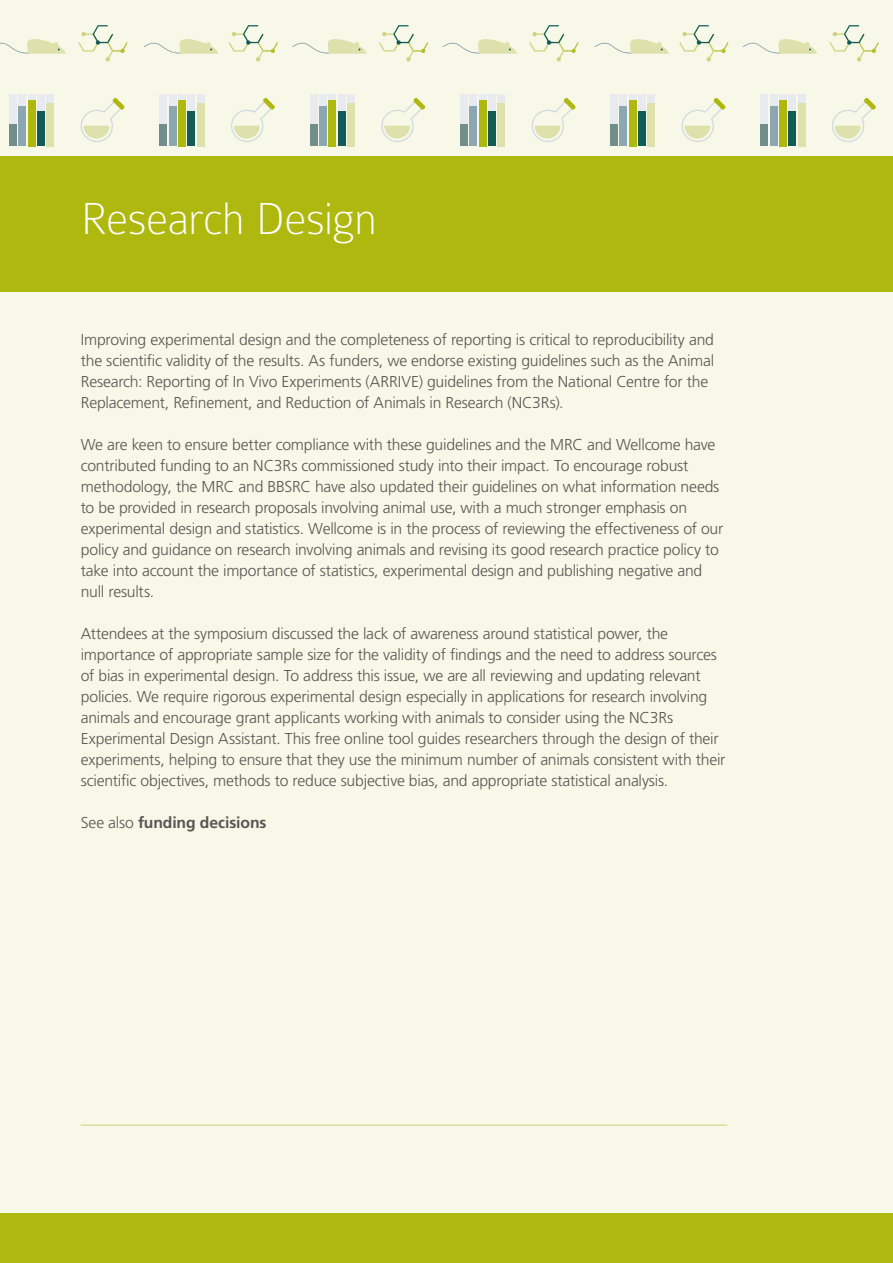
<style>
.page{position:relative;width:893px;height:1263px;background:#fff}
.page>*{position:absolute;margin:0;border:0;box-sizing:border-box;transform-origin:0 0}
.t1{font:100 48px "Colaborate";letter-spacing:-.015em;color:#fff}
.t2{font:300 15.75px/21px "Frutiger";letter-spacing:-.015em;color:#575756}
.t3{font:700 15.75px "Frutiger";letter-spacing:-.005em;color:#575756}
.s1{font-weight:300}
</style>
<div class="page">
<div style="left:0;top:0;width:893px;height:1228px;background:#f7f8e7"></div>
<div style="left:0;top:157px;width:893px;height:135px;background:#afb80f"></div>
<div style="left:0;top:1213px;width:893px;height:50px;background:#afb80f"></div>
<svg style="left:78px;top:25px;width:50px;height:36px"></svg>
<svg style="left:229px;top:25px;width:49px;height:36px"></svg>
<svg style="left:379px;top:25px;width:49px;height:36px"></svg>
<svg style="left:529px;top:25px;width:50px;height:36px"></svg>
<svg style="left:81px;top:98px;width:44px;height:44px"></svg>
<div style="left:19px;top:95px;width:7px;height:51px;background:#e7ebef"></div>
<div style="left:19px;top:107px;width:7px;height:39px;background:#8ca7b1"></div>
<div style="left:9px;top:95px;width:8px;height:51px;background:#e7ebef"></div>
<div style="left:9px;top:125px;width:8px;height:21px;background:#718e8d"></div>
<div style="left:28px;top:95px;width:7px;height:51px;background:#e7ebef"></div>
<div style="left:28px;top:100px;width:7px;height:46px;background:#afb80f"></div>
<div style="left:37px;top:95px;width:8px;height:51px;background:#e7ebef"></div>
<div style="left:37px;top:112px;width:8px;height:34px;background:#115c59"></div>
<div style="left:47px;top:95px;width:7px;height:51px;background:#e7ebef"></div>
<div style="left:47px;top:103px;width:7px;height:43px;background:#dee1ac"></div>
<svg style="left:231px;top:98px;width:44px;height:44px"></svg>
<div style="left:169px;top:95px;width:7px;height:51px;background:#e7ebef"></div>
<div style="left:169px;top:107px;width:7px;height:39px;background:#8ca7b1"></div>
<div style="left:160px;top:95px;width:7px;height:51px;background:#e7ebef"></div>
<div style="left:160px;top:125px;width:7px;height:21px;background:#718e8d"></div>
<div style="left:178px;top:95px;width:8px;height:51px;background:#e7ebef"></div>
<div style="left:178px;top:100px;width:8px;height:46px;background:#afb80f"></div>
<div style="left:188px;top:95px;width:7px;height:51px;background:#e7ebef"></div>
<div style="left:188px;top:112px;width:7px;height:34px;background:#115c59"></div>
<div style="left:197px;top:95px;width:7px;height:51px;background:#e7ebef"></div>
<div style="left:197px;top:103px;width:7px;height:43px;background:#dee1ac"></div>
<svg style="left:381px;top:98px;width:44px;height:44px"></svg>
<div style="left:319px;top:95px;width:8px;height:51px;background:#e7ebef"></div>
<div style="left:319px;top:107px;width:8px;height:39px;background:#8ca7b1"></div>
<div style="left:310px;top:95px;width:7px;height:51px;background:#e7ebef"></div>
<div style="left:310px;top:125px;width:7px;height:21px;background:#718e8d"></div>
<div style="left:329px;top:95px;width:7px;height:51px;background:#e7ebef"></div>
<div style="left:329px;top:100px;width:7px;height:46px;background:#afb80f"></div>
<div style="left:338px;top:95px;width:7px;height:51px;background:#e7ebef"></div>
<div style="left:338px;top:112px;width:7px;height:34px;background:#115c59"></div>
<div style="left:347px;top:95px;width:8px;height:51px;background:#e7ebef"></div>
<div style="left:347px;top:103px;width:8px;height:43px;background:#dee1ac"></div>
<svg style="left:532px;top:98px;width:44px;height:44px"></svg>
<div style="left:470px;top:95px;width:7px;height:51px;background:#e7ebef"></div>
<div style="left:470px;top:107px;width:7px;height:39px;background:#8ca7b1"></div>
<div style="left:460px;top:95px;width:8px;height:51px;background:#e7ebef"></div>
<div style="left:460px;top:125px;width:8px;height:21px;background:#718e8d"></div>
<div style="left:479px;top:95px;width:7px;height:51px;background:#e7ebef"></div>
<div style="left:479px;top:100px;width:7px;height:46px;background:#afb80f"></div>
<div style="left:488px;top:95px;width:8px;height:51px;background:#e7ebef"></div>
<div style="left:488px;top:112px;width:8px;height:34px;background:#115c59"></div>
<div style="left:498px;top:95px;width:7px;height:51px;background:#e7ebef"></div>
<div style="left:498px;top:103px;width:7px;height:43px;background:#dee1ac"></div>
<svg style="left:0;top:39px;width:66px;height:14px"></svg>
<svg style="left:144px;top:39px;width:74px;height:14px"></svg>
<svg style="left:292px;top:39px;width:74px;height:14px"></svg>
<svg style="left:443px;top:39px;width:74px;height:14px"></svg>
<svg style="left:679px;top:25px;width:50px;height:36px"></svg>
<svg style="left:829px;top:25px;width:50px;height:36px"></svg>
<svg style="left:682px;top:98px;width:44px;height:44px"></svg>
<div style="left:620px;top:95px;width:7px;height:51px;background:#e7ebef"></div>
<div style="left:620px;top:107px;width:7px;height:39px;background:#8ca7b1"></div>
<div style="left:610px;top:95px;width:8px;height:51px;background:#e7ebef"></div>
<div style="left:610px;top:125px;width:8px;height:21px;background:#718e8d"></div>
<div style="left:629px;top:95px;width:7px;height:51px;background:#e7ebef"></div>
<div style="left:629px;top:100px;width:7px;height:46px;background:#afb80f"></div>
<div style="left:638px;top:95px;width:8px;height:51px;background:#e7ebef"></div>
<div style="left:638px;top:112px;width:8px;height:34px;background:#115c59"></div>
<div style="left:647px;top:95px;width:8px;height:51px;background:#e7ebef"></div>
<div style="left:647px;top:103px;width:8px;height:43px;background:#dee1ac"></div>
<svg style="left:832px;top:98px;width:44px;height:44px"></svg>
<div style="left:770px;top:95px;width:7px;height:51px;background:#e7ebef"></div>
<div style="left:770px;top:107px;width:7px;height:39px;background:#8ca7b1"></div>
<div style="left:761px;top:95px;width:7px;height:51px;background:#e7ebef"></div>
<div style="left:761px;top:125px;width:7px;height:21px;background:#718e8d"></div>
<div style="left:779px;top:95px;width:8px;height:51px;background:#e7ebef"></div>
<div style="left:779px;top:100px;width:8px;height:46px;background:#afb80f"></div>
<div style="left:789px;top:95px;width:7px;height:51px;background:#e7ebef"></div>
<div style="left:789px;top:112px;width:7px;height:34px;background:#115c59"></div>
<div style="left:798px;top:95px;width:7px;height:51px;background:#e7ebef"></div>
<div style="left:798px;top:103px;width:7px;height:43px;background:#dee1ac"></div>
<svg style="left:594px;top:39px;width:75px;height:14px"></svg>
<svg style="left:743px;top:39px;width:74px;height:14px"></svg>
<hr style="left:81px;top:1125px;width:646px;height:1px;background:#ccd076">
<h1 class="t1" style="left:81px;top:194px;width:298px">Research Design</h1>
<p class="t2" style="left:81px;top:329px;width:635px">Improving experimental design and the completeness of reporting is critical to reproducibility and the scientific validity of the results. As funders, we endorse existing guidelines such as the Animal Research: Reporting of In Vivo Experiments (ARRIVE) guidelines from the National Centre for the Replacement, Refinement, and Reduction of Animals in Research (NC3Rs).</p>
<p class="t2" style="left:81px;top:434px;width:644px">We are keen to ensure better compliance with these guidelines and the MRC and Wellcome have contributed funding to an NC3Rs commissioned study into their impact. To encourage robust methodology, the MRC and BBSRC have also updated their guidelines on what information needs to be provided in research proposals involving animal use, with a much stronger emphasis on experimental design and statistics. Wellcome is in the process of reviewing the effectiveness of our policy and guidance on research involving animals and revising its good research practice policy to take into account the importance of statistics, experimental design and publishing negative and null results.</p>
<p class="t2" style="left:81px;top:623px;width:646px">Attendees at the symposium discussed the lack of awareness around statistical power, the importance of appropriate sample size for the validity of findings and the need to address sources of bias in experimental design. To address this issue, we are all reviewing and updating relevant policies. We require rigorous experimental design especially in applications for research involving animals and encourage grant applicants working with animals to consider using the NC3Rs Experimental Design Assistant. This free online tool guides researchers through the design of their experiments, helping to ensure that they use the minimum number of animals consistent with their scientific objectives, methods to reduce subjective bias, and appropriate statistical analysis.</p>
<p class="t3" style="left:81px;top:813px;width:187px"><span class="s1">See also</span> funding decisions</p>
</div>
